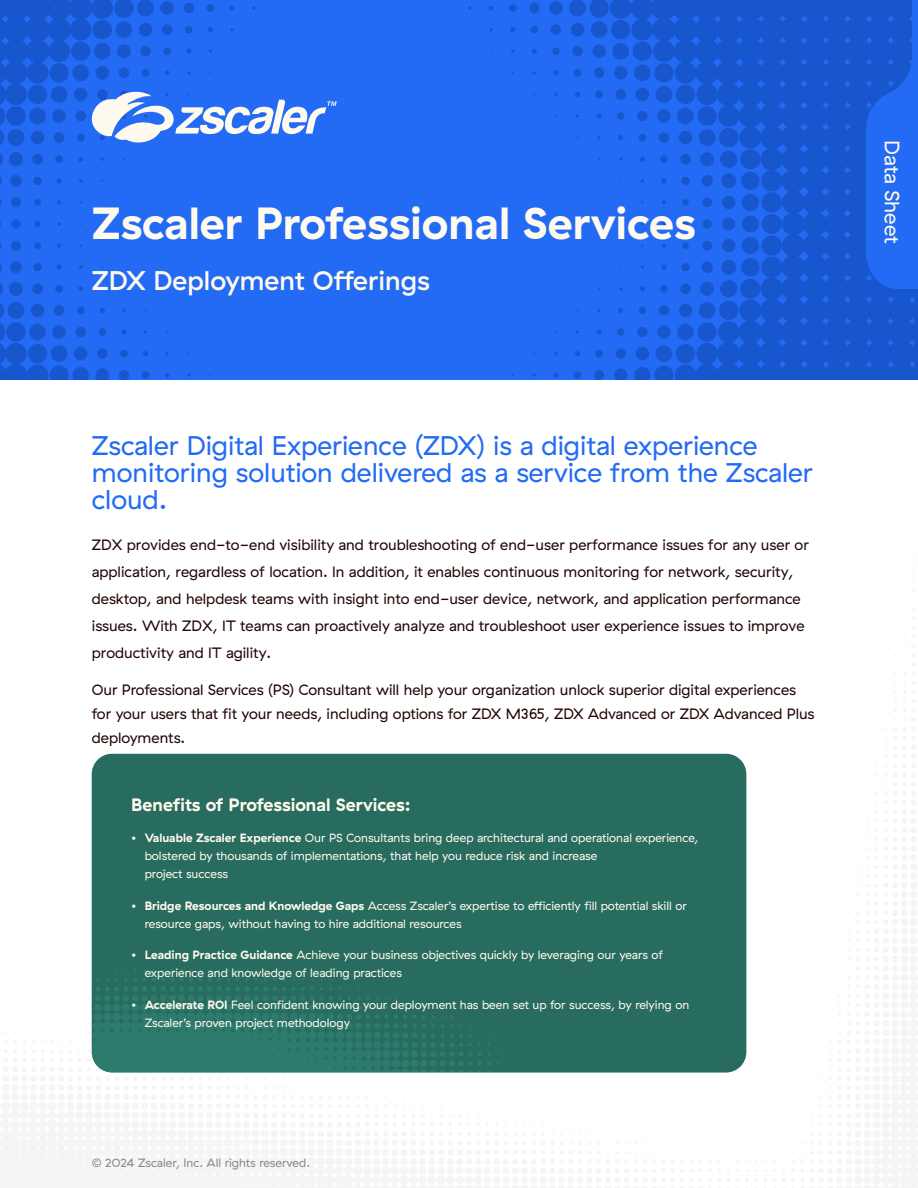
<style>
.page{position:relative;width:918px;height:1188px;background:#fff}
.page>*{position:absolute;margin:0;border:0;box-sizing:border-box;transform-origin:0 0}
.t1{font:700 45px "GT Haptik ZS";color:#fffaee}
.t2{font:27px/27px "GT Haptik ZS";color:#236bf5}
.t3{font:500 27px "GT Haptik ZS";color:#fffaee}
.t4{font:21px "GT Haptik ZS";color:#fffaee}
.t5{font:700 18px "GT Haptik ZS";color:#fffaee}
.t6{font:15px/27px "GT Haptik ZS";color:#230605}
.t7{font:12px/18px "GT Haptik ZS";color:#fffaee}
.t8{font:12px "GT Haptik ZS";color:#898989}
.s1{font-weight:700}
</style>
<div class="page">
<svg style="left:0;top:0;width:918px;height:380px;background:#2065ea"></svg>
<svg style="left:866px;top:0;width:52px;height:289px;background:#1f64e9"></svg>
<svg style="left:91px;top:88px;width:246px;height:58px;background:#6898f2"></svg>
<div style="left:92px;top:754px;width:654px;height:318px;background:#286b5f;border-radius:20px"></div>
<svg style="left:92px;top:960px;width:417px;height:112px"></svg>
<h1 class="t1" style="left:92px;top:196px;width:605px">Zscaler Professional Services</h1>
<h2 class="t3" style="left:92px;top:265px;width:340px">ZDX Deployment Offerings</h2>
<h2 class="t2" style="left:92px;top:433px;width:723px">Zscaler Digital Experience (ZDX) is a digital experience monitoring solution delivered as a service from the Zscaler cloud.</h2>
<p class="t6" style="left:92px;top:531px;width:719px">ZDX provides end-to-end visibility and troubleshooting of end-user performance issues for any user or application, regardless of location. In addition, it enables continuous monitoring for network, security, desktop, and helpdesk teams with insight into end-user device, network, and application performance issues. With ZDX, IT teams can proactively analyze and troubleshoot user experience issues to improve productivity and IT agility.</p>
<p class="t6" style="left:92px;top:678px;width:724px;line-height:24px">Our Professional Services (PS) Consultant will help your organization unlock superior digital experiences for your users that fit your needs, including options for ZDX M365, ZDX Advanced or ZDX Advanced Plus deployments.</p>
<p class="t5" style="left:131px;top:794px;width:281px">Benefits of Professional Services:</p>
<p class="t7" style="left:145px;top:829px;width:555px;text-indent:-14px"><span class="s1">• Valuable Zscaler Experience</span> Our PS Consultants bring deep architectural and operational experience, bolstered by thousands of implementations, that help you reduce risk and increase<br>project success</p>
<p class="t7" style="left:145px;top:897px;width:544px;text-indent:-14px"><span class="s1">• Bridge Resources and Knowledge Gaps</span> Access Zscaler’s expertise to efficiently fill potential skill or resource gaps, without having to hire additional resources</p>
<p class="t7" style="left:145px;top:946px;width:520px;text-indent:-14px"><span class="s1">• Leading Practice Guidance</span> Achieve your business objectives quickly by leveraging our years of experience and knowledge of leading practices</p>
<p class="t7" style="left:145px;top:996px;width:546px;text-indent:-14px"><span class="s1">• Accelerate ROI</span> Feel confident knowing your deployment has been set up for success, by relying on<br>Zscaler’s proven project methodology</p>
<p class="t8" style="left:92px;top:1156px;width:220px">© 2024 Zscaler, Inc. All rights reserved.</p>
<h3 class="t4" style="left:904px;top:140px;width:105px;rotate:90deg">Data Sheet</h3>
</div>
